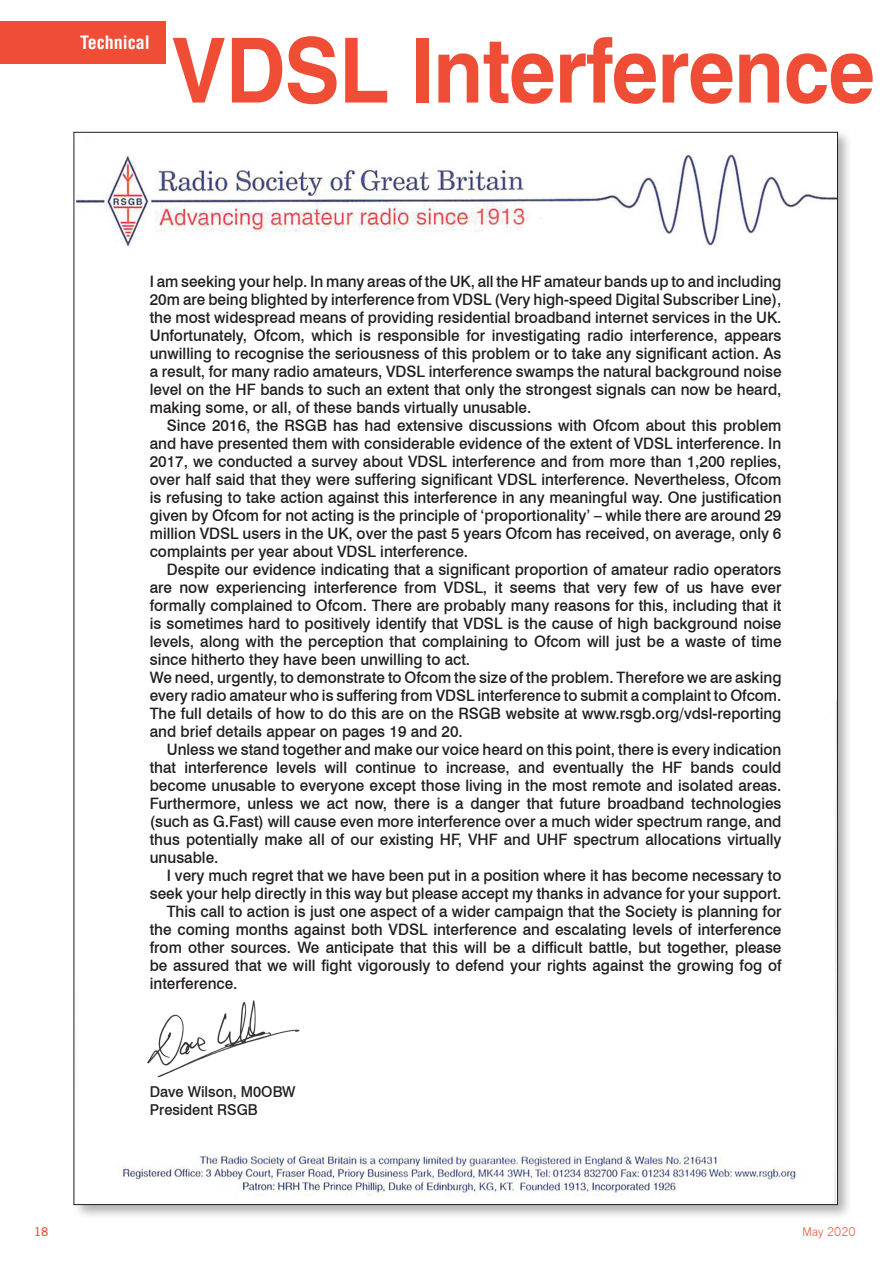
<style>
.page{position:relative;width:893px;height:1263px;background:#fff}
.page>*{position:absolute;margin:0;border:0;box-sizing:border-box;transform-origin:0 0}
.t1{font:700 90px "Helvetica";letter-spacing:-.01em;color:#ef4d35;scale:.92 1}
.t2{font:700 condensed 18px "Helvetica";color:#fff}
.t3{font:500 15.75px/18px "Swiss 721 BT";color:#231f20;text-align:justify}
.t4{font:500 15px/18px "Swiss 721 BT";color:#231f20}
.t5{font:300 12px "News Gothic BT";color:#ef4d35}
.t6{font:600 12px "News Gothic BT";color:#ef4d35}
</style>
<div class="page">
<div style="left:0;top:21px;width:165px;height:43px;background:#ef4d35"></div>
<div style="left:71px;top:129px;width:782px;height:1091px;background:#231f20;opacity:.35"></div>
<img style="left:76px;top:134px;width:760px;height:1069px">
<img style="left:142px;top:997px;width:162px;height:82px">
<p class="t2" style="left:80px;top:31px;width:71px">Technical</p>
<h1 class="t1" style="left:171px;top:16px;width:766px">VDSL Interference</h1>
<p class="t3" style="left:150px;top:272px;width:633px">I am seeking your help. In many areas of the UK, all the HF amateur bands up to and including 20m are being blighted by interference from VDSL (Very high-speed Digital Subscriber Line), the most widespread means of providing residential broadband internet services in the UK.<br>Unfortunately, Ofcom, which is responsible for investigating radio interference, appears unwilling to recognise the seriousness of this problem or to take any significant action. As a result, for many radio amateurs, VDSL interference swamps the natural background noise level on the HF bands to such an extent that only the strongest signals can now be heard, making some, or all, of these bands virtually unusable.</p>
<p class="t3" style="left:150px;top:416px;width:633px;text-indent:17px">Since 2016, the RSGB has had extensive discussions with Ofcom about this problem and have presented them with considerable evidence of the extent of VDSL interference. In 2017, we conducted a survey about VDSL interference and from more than 1,200 replies, over half said that they were suffering significant VDSL interference. Nevertheless, Ofcom is refusing to take action against this interference in any meaningful way. One justification given by Ofcom for not acting is the principle of ‘proportionality’ – while there are around 29 million VDSL users in the UK, over the past 5 years Ofcom has received, on average, only 6 complaints per year about VDSL interference.</p>
<p class="t3" style="left:150px;top:560px;width:633px;text-align:left;text-indent:17px">Despite our evidence indicating that a significant proportion of amateur radio operators are now experiencing interference from VDSL, it seems that very few of us have ever formally complained to Ofcom. There are probably many reasons for this, including that it is sometimes hard to positively identify that VDSL is the cause of high background noise levels, along with the perception that complaining to Ofcom will just be a waste of time since hitherto they have been unwilling to act.<br>We need, urgently, to demonstrate to Ofcom the size of the problem. Therefore we are asking every radio amateur who is suffering from VDSL interference to submit a complaint to Ofcom.<br>The full details of how to do this are on the RSGB website at www.rsgb.org/vdsl-reporting and brief details appear on pages 19 and 20.</p>
<p class="t3" style="left:150px;top:740px;width:633px;text-indent:17px">Unless we stand together and make our voice heard on this point, there is every indication that interference levels will continue to increase, and eventually the HF bands could become unusable to everyone except those living in the most remote and isolated areas.<br>Furthermore, unless we act now, there is a danger that future broadband technologies (such as G.Fast) will cause even more interference over a much wider spectrum range, and thus potentially make all of our existing HF, VHF and UHF spectrum allocations virtually unusable.</p>
<p class="t3" style="left:167px;top:866px;width:616px">I very much regret that we have been put in a position where it has become necessary to</p>
<p class="t3" style="left:150px;top:884px;width:633px">seek your help directly in this way but please accept my thanks in advance for your support.</p>
<p class="t3" style="left:167px;top:902px;width:616px">This call to action is just one aspect of a wider campaign that the Society is planning for</p>
<p class="t3" style="left:150px;top:920px;width:633px">the coming months against both VDSL interference and escalating levels of interference</p>
<p class="t3" style="left:150px;top:938px;width:633px">from other sources. We anticipate that this will be a difficult battle, but together, please</p>
<p class="t3" style="left:150px;top:956px;width:633px">be assured that we will fight vigorously to defend your rights against the growing fog of</p>
<p class="t3" style="left:150px;top:974px;width:89px">interference.</p>
<p class="t4" style="left:150px;top:1083px;width:147px">Dave Wilson, M0OBW<br>President RSGB</p>
<p class="t6" style="left:34px;top:1224px;width:16px">18</p>
<p class="t5" style="left:802px;top:1224px;width:55px">May 2020</p>
</div>
